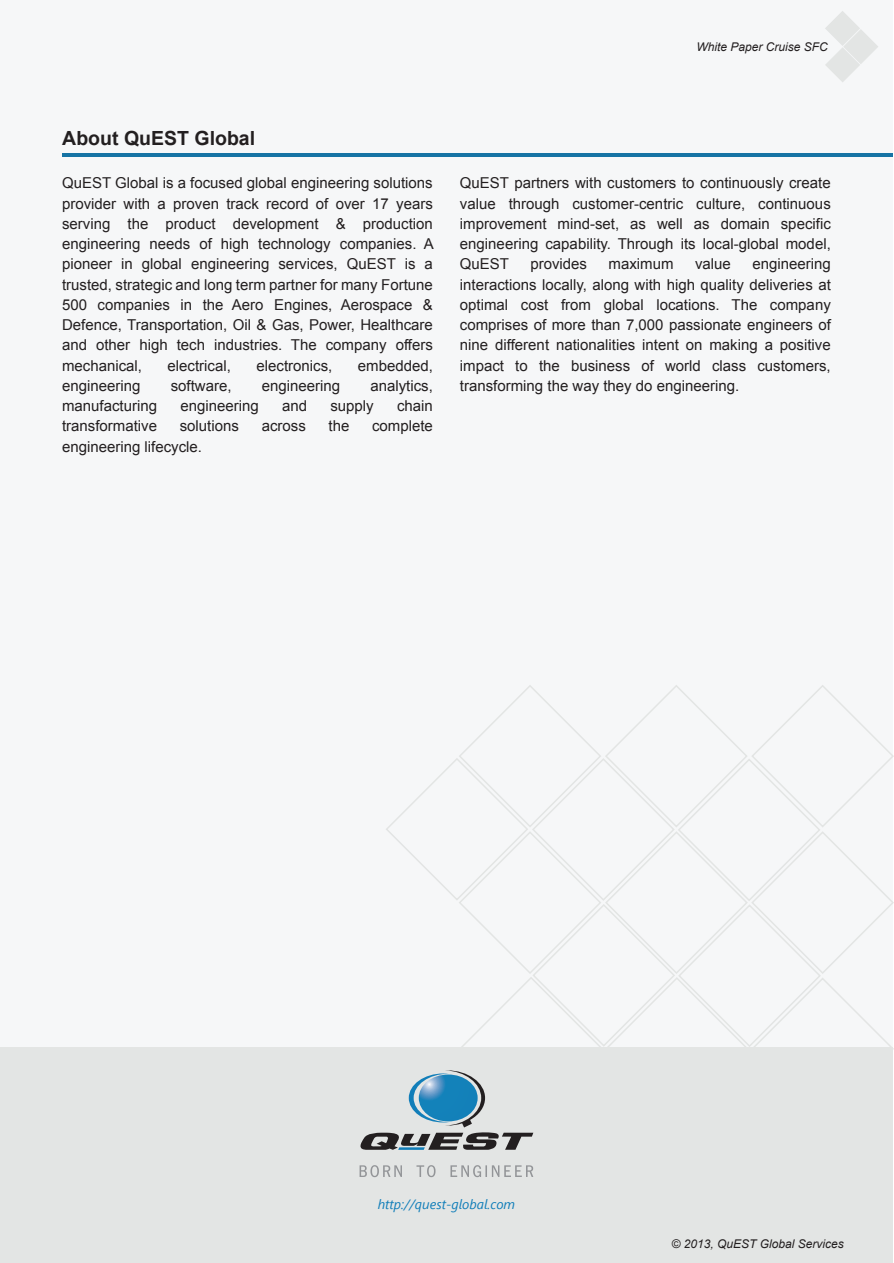
<style>
.page{position:relative;width:894px;height:1263px;background:#fff}
.page>*{position:absolute;margin:0;border:0;box-sizing:border-box;transform-origin:0 0}
.t1{font:700 19.5px "Arial";color:#231f20}
.t2{font:15px/20.2px "Arial";color:#231f20;text-align:justify}
.t3{font:italic 13.5px "Segoe UI";color:#117eb9}
.t4{font:italic 12px "Arial";color:#231f20}
</style>
<div class="page">
<div style="left:0;top:0;width:893px;height:1263px;background:#f6f7f8"></div>
<svg style="left:749px;top:975px;width:145px;height:75px"></svg>
<svg style="left:386px;top:758px;width:218px;height:217px"></svg>
<svg style="left:458px;top:685px;width:146px;height:217px"></svg>
<svg style="left:604px;top:685px;width:290px;height:290px"></svg>
<div style="left:0;top:1047px;width:893px;height:216px;background:#e3e5e4"></div>
<svg style="left:825px;top:11px;width:53px;height:71px"></svg>
<svg style="left:360px;top:975px;width:389px;height:175px"></svg>
<svg style="left:360px;top:1165px;width:173px;height:12px"></svg>
<hr style="left:62px;top:153px;width:831px;height:3px;background:#1673a4">
<p class="t4" style="left:696px;top:39px;width:133px">White Paper Cruise SFC</p>
<h1 class="t1" style="left:62px;top:126px;width:194px">About QuEST Global</h1>
<p class="t2" style="left:62px;top:173px;width:373px">QuEST Global is a focused global engineering solutions provider with a proven track record of over 17 years serving the product development &amp; production engineering needs of high technology companies. A pioneer in global engineering services, QuEST is a trusted, strategic and long term partner for many Fortune 500 companies in the Aero Engines, Aerospace &amp; Defence, Transportation, Oil &amp; Gas, Power, Healthcare and other high tech industries. The company offers mechanical,</p>
<p class="t2" style="left:168px;top:355px;width:65px">electrical,</p>
<p class="t2" style="left:257px;top:355px;width:77px">electronics,</p>
<p class="t2" style="left:358px;top:355px;width:77px">embedded,</p>
<p class="t2" style="left:62px;top:376px;width:80px">engineering</p>
<p class="t2" style="left:171px;top:376px;width:62px">software,</p>
<p class="t2" style="left:262px;top:376px;width:80px">engineering</p>
<p class="t2" style="left:370px;top:376px;width:64px">analytics,</p>
<p class="t2" style="left:62px;top:396px;width:97px">manufacturing</p>
<p class="t2" style="left:180px;top:396px;width:80px">engineering</p>
<p class="t2" style="left:282px;top:396px;width:27px">and</p>
<p class="t2" style="left:330px;top:396px;width:45px">supply</p>
<p class="t2" style="left:397px;top:396px;width:37px">chain</p>
<p class="t2" style="left:62px;top:416px;width:97px">transformative</p>
<p class="t2" style="left:180px;top:416px;width:61px">solutions</p>
<p class="t2" style="left:262px;top:416px;width:46px">across</p>
<p class="t2" style="left:329px;top:416px;width:22px">the</p>
<p class="t2" style="left:372px;top:416px;width:62px">complete</p>
<p class="t2" style="left:62px;top:436px;width:142px">engineering lifecycle.</p>
<p class="t2" style="left:460px;top:173px;width:372px">QuEST partners with customers to continuously create value through customer-centric culture, continuous improvement mind-set, as well as domain specific engineering capability. Through its local-global model, QuEST</p>
<p class="t2" style="left:460px;top:254px;width:372px;text-indent:292px">engineering interactions locally, along with high quality deliveries at optimal cost from global locations. The company comprises of more than 7,000 passionate engineers of nine different nationalities intent on making a positive impact to the business of world class customers, transforming the way they do engineering.</p>
<p class="t2" style="left:530px;top:254px;width:58px">provides</p>
<p class="t2" style="left:609px;top:254px;width:66px">maximum</p>
<p class="t2" style="left:695px;top:254px;width:37px">value</p>
<p class="t3" style="left:378px;top:1195px;width:139px">http://quest-global.com</p>
<p class="t4" style="left:671px;top:1236px;width:174px">© 2013, QuEST Global Services</p>
</div>
